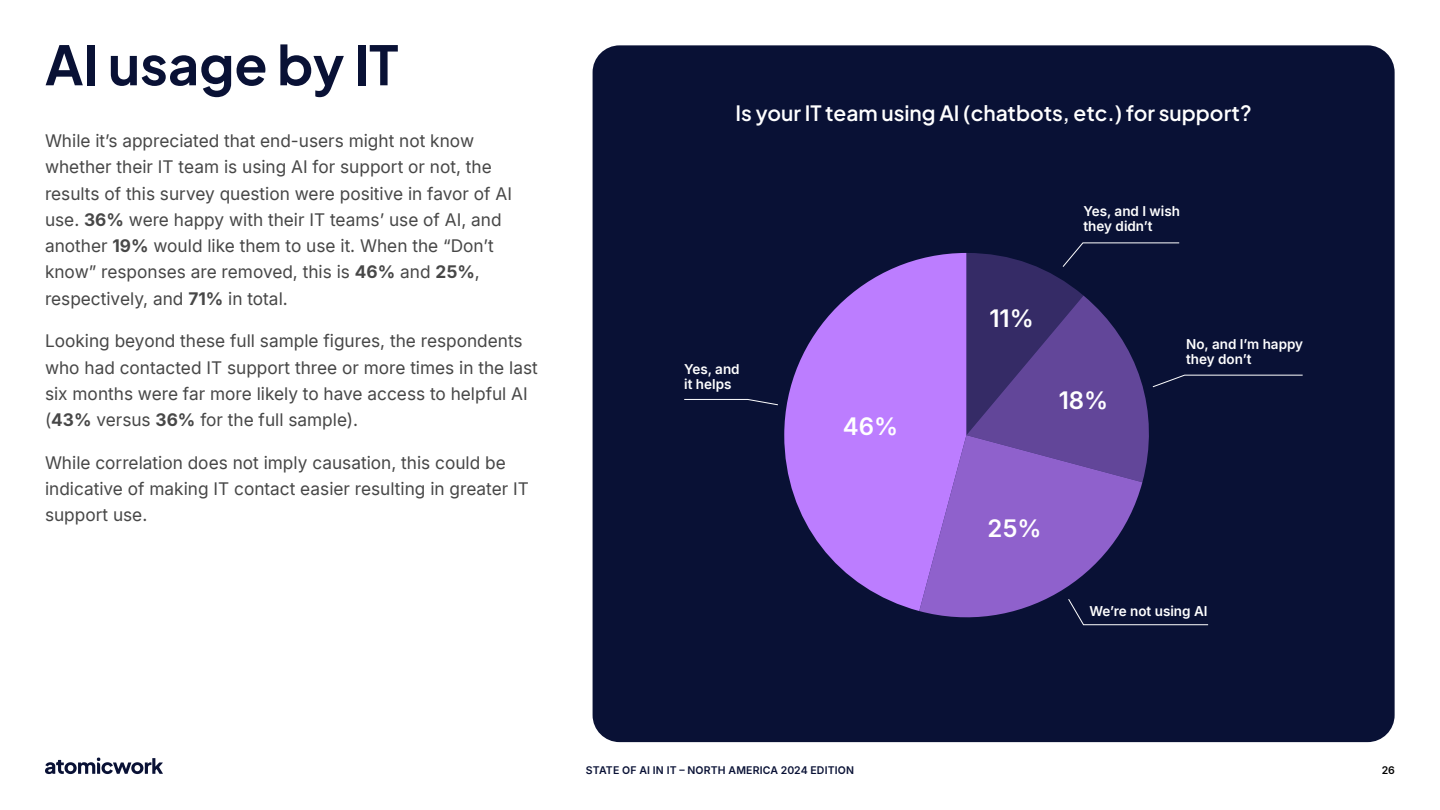
<style>
.page{position:relative;width:1440px;height:810px;background:#fff}
.page>*{position:absolute;margin:0;border:0;box-sizing:border-box;transform-origin:0 0}
.t1{font:700 54px "Plus Jakarta Sans";color:#091135}
.t2{font:600 24px "Inter";color:#fff}
.t3{font:600 21px "Plus Jakarta Sans";color:#fff}
.t4{font:17.25px/26.2px "Inter";color:#474747}
.t5{font:600 13.5px/15px "Inter";color:#fff}
.t6{font:600 10.5px "Inter";letter-spacing:.015em;color:#091135}
.t7{font:600 10.5px "Inter";color:#000}
.s1{font-weight:700}
</style>
<div class="page">
<div style="left:593px;top:45px;width:802px;height:697px;background:#091135;border-radius:27px"></div>
<svg style="left:784px;top:259px;width:135px;height:352px;fill:#bc7dff"></svg>
<svg style="left:684px;top:399px;width:94px;height:7px"></svg>
<svg style="left:919px;top:242px;width:384px;height:384px"></svg>
<svg style="left:45px;top:758px;width:118px;height:16px"></svg>
<p class="t1" style="left:45px;top:17px;width:355px">AI usage by IT</p>
<p class="t4" style="left:45px;top:127px;width:469px">While it’s appreciated that end-users might not know whether their IT team is using AI for support or not, the results of this survey question were positive in favor of AI use. <span class="s1">36%</span> were happy with their IT teams’ use of AI, and another <span class="s1">19%</span> would like them to use it. When the “Don’t know” responses are removed, this is <span class="s1">46%</span> and <span class="s1">25%</span>, respectively, and <span class="s1">71%</span> in total.</p>
<p class="t4" style="left:45px;top:327px;width:494px">Looking beyond these full sample figures, the respondents who had contacted IT support three or more times in the last six months were far more likely to have access to helpful AI (<span class="s1">43%</span> versus <span class="s1">36%</span> for the full sample).</p>
<p class="t4" style="left:45px;top:449px;width:485px">While correlation does not imply causation, this could be indicative of making IT contact easier resulting in greater IT support use.</p>
<p class="t3" style="left:736px;top:95px;width:518px">Is your IT team using AI (chatbots, etc.) for support?</p>
<p class="t5" style="left:684px;top:361px;width:57px">Yes, and it helps</p>
<p class="t2" style="left:843px;top:408px;width:57px">46%</p>
<p class="t5" style="left:1084px;top:203px;width:98px">Yes, and I wish they didnʼt</p>
<p class="t2" style="left:989px;top:301px;width:46px">11%</p>
<p class="t2" style="left:1059px;top:382px;width:51px">18%</p>
<p class="t5" style="left:1186px;top:336px;width:119px">No, and Iʼm happy they donʼt</p>
<p class="t2" style="left:987px;top:510px;width:56px">25%</p>
<p class="t5" style="left:1089px;top:603px;width:120px">Weʼre not using AI</p>
<p class="t6" style="left:586px;top:762px;width:270px">STATE OF AI IN IT – NORTH AMERICA 2024 EDITION</p>
<p class="t7" style="left:1382px;top:762px;width:15px">26</p>
</div>
